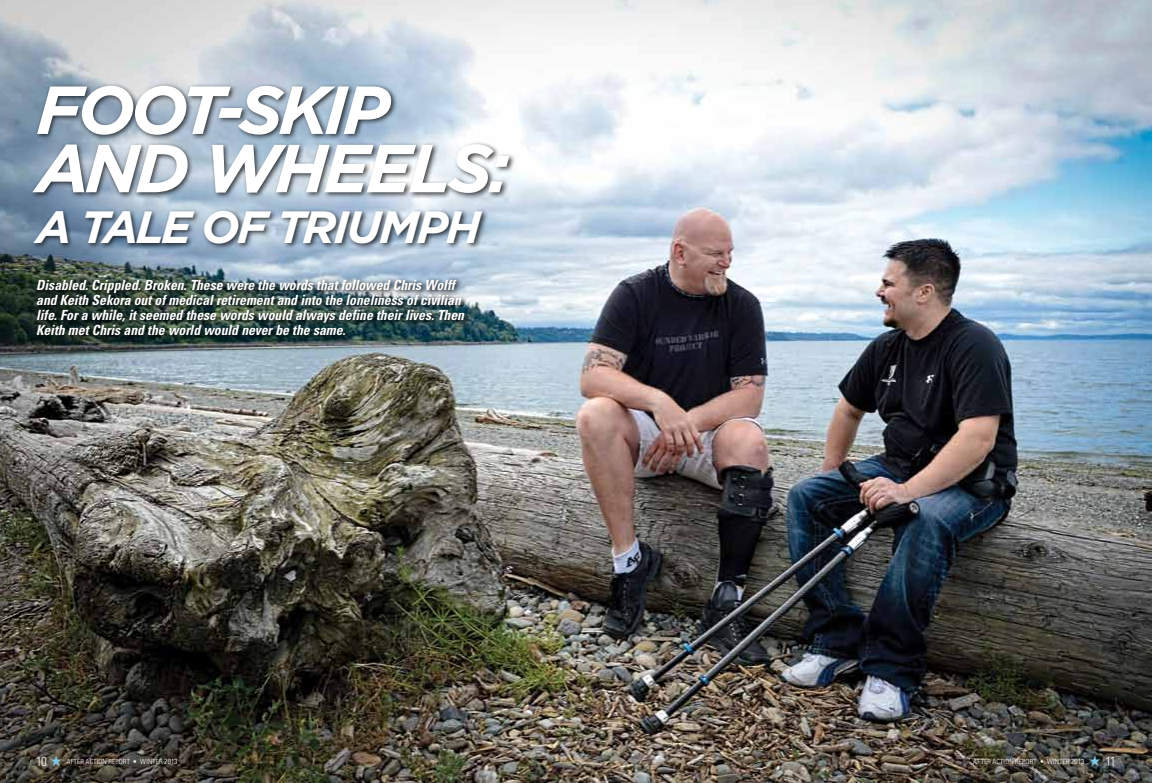
<style>
.page{position:relative;width:1152px;height:783px;background:#fff}
.page>*{position:absolute;margin:0;border:0;box-sizing:border-box;transform-origin:0 0}
.t1{font:italic 700 67.8px/58.3px "Gotham";letter-spacing:-.065em;color:#fff}
.t2{font:italic 700 45.2px "Gotham";letter-spacing:-.06em;color:#fff}
.t3{font:italic 700 condensed 14px/15px "Univers";letter-spacing:-.005em;color:#fff}
.t4{font:300 condensed 13px "Univers";color:#fff}
.t5{font:300 condensed 7.3px "Univers";letter-spacing:.015em;color:#fff}
.t6{font:300 condensed 7px "Univers";letter-spacing:.04em;color:#fff}
</style>
<div class="page">
<img style="left:0;top:0;width:1152px;height:783px">
<div style="left:30px;top:82px;width:486px;height:168px;background:#000;opacity:.75"></div>
<div style="left:33px;top:276px;width:438px;height:66px;background:#000;opacity:.75"></div>
<svg style="left:51px;top:755px;width:11px;height:11px"></svg>
<svg style="left:1089px;top:755px;width:12px;height:11px"></svg>
<h1 class="t1" style="left:36px;top:80px;width:475px">FOOT-SKIP<br>AND WHEELS:</h1>
<h2 class="t2" style="left:36px;top:200px;width:446px">A TALE OF TRIUMPH</h2>
<p class="t3" style="left:36px;top:278px;width:429px">Disabled. Crippled. Broken. These were the words that followed Chris Wolff and Keith Sekora out of medical retirement and into the loneliness of civilian life. For a while, it seemed these words would always define their lives. Then Keith met Chris and the world would never be the same.</p>
<p class="t4" style="left:36px;top:754px;width:12px">10</p>
<p class="t6" style="left:66px;top:757px;width:84px">AFTER ACTION REPORT • WINTER</p>
<p class="t5" style="left:164px;top:757px;width:15px">2013</p>
<p class="t6" style="left:973px;top:757px;width:84px">AFTER ACTION REPORT • WINTER</p>
<p class="t5" style="left:1071px;top:757px;width:15px">2013</p>
<p class="t4" style="left:1105px;top:754px;width:12px">11</p>
</div>
